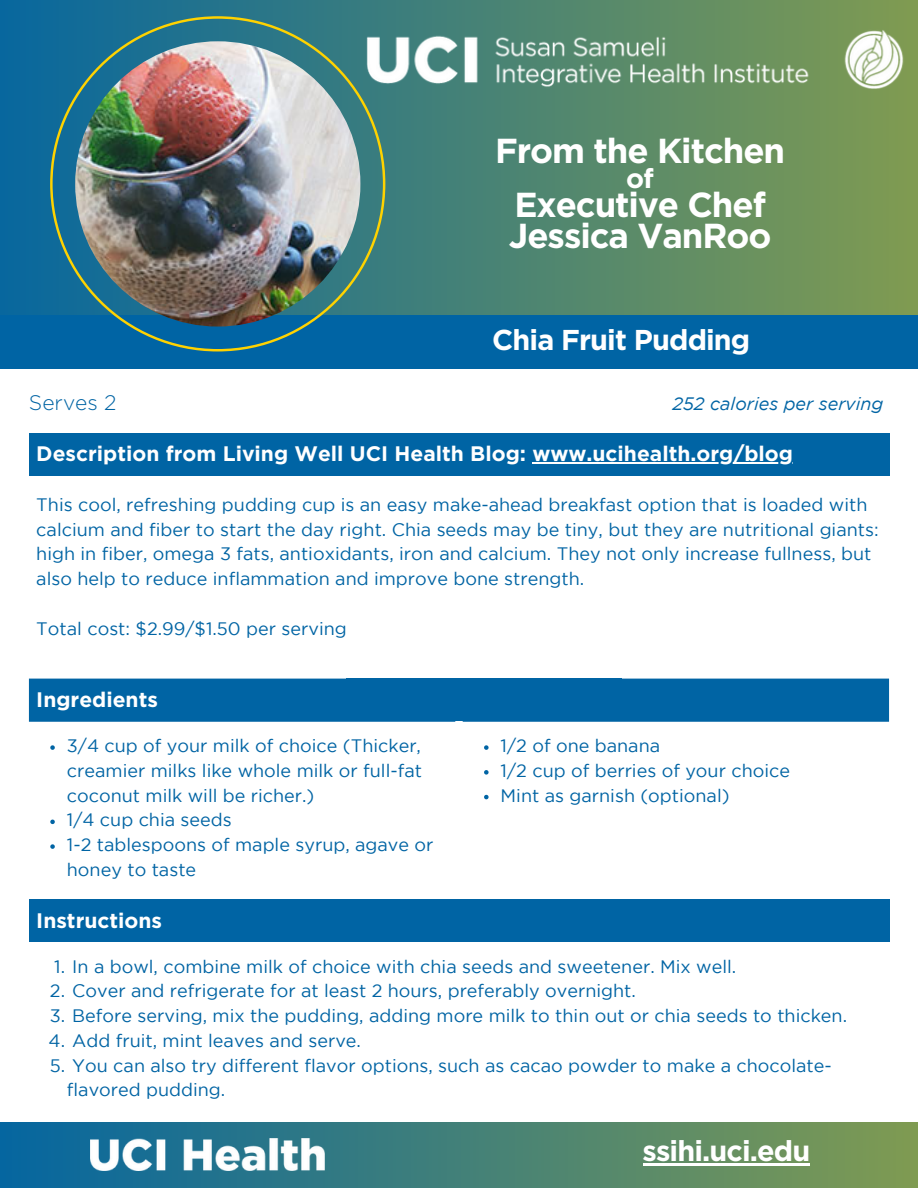
<style>
.page{position:relative;width:918px;height:1188px;background:#fff}
.page>*{position:absolute;margin:0;border:0;box-sizing:border-box;transform-origin:0 0}
.t1{font:700 34.65px "Gotham";letter-spacing:-.03em;color:#fff}
.t2{font:700 28.65px "Gotham";letter-spacing:-.03em;color:#fff}
.t3{font:700 27.15px "Gotham";color:#fff}
.t4{font:700 21px "Gotham";color:#fff}
.t5{font:300 21px "Gotham";color:#0064a4}
.t6{font:18px/24.8px "Gotham";color:#0064a4}
.t7{font:italic 18px "Gotham";color:#0064a4}
</style>
<div class="page">
<img style="left:0;top:1122px;width:918px;height:66px">
<img style="left:90px;top:1138px;width:234px;height:33px">
<img style="left:0;top:0;width:918px;height:315px">
<div style="left:0;top:315px;width:918px;height:54px;background:#0064a4"></div>
<svg style="left:50px;top:16px;width:335px;height:335px"></svg>
<img style="left:362px;top:25px;width:556px;height:66px">
<img style="left:75px;top:41px;width:285px;height:286px;border-radius:50%">
<div style="left:29px;top:433px;width:860px;height:42px;background:#0064a4"></div>
<hr style="left:532px;top:462px;width:261px;height:1px;background:#fff">
<div style="left:29px;top:679px;width:860px;height:43px;background:#0064a4"></div>
<svg style="left:50px;top:745px;width:5px;height:5px"></svg>
<svg style="left:50px;top:820px;width:5px;height:4px"></svg>
<svg style="left:50px;top:844px;width:5px;height:5px"></svg>
<svg style="left:484px;top:745px;width:5px;height:5px"></svg>
<svg style="left:484px;top:770px;width:5px;height:5px"></svg>
<svg style="left:484px;top:795px;width:5px;height:4px"></svg>
<div style="left:346px;top:679px;width:275px;height:42px;background:#0064a4"></div>
<div style="left:29px;top:900px;width:860px;height:42px;background:#0064a4"></div>
<hr style="left:643px;top:1164px;width:166px;height:2px;background:#fff">
<p class="t1" style="left:495px;top:131px;width:291px">From the Kitchen</p>
<p class="t3" style="left:626px;top:163px;width:29px">of</p>
<p class="t1" style="left:514px;top:185px;width:253px">Executive Chef</p>
<p class="t1" style="left:509px;top:215px;width:264px">Jessica VanRoo</p>
<p class="t2" style="left:492px;top:323px;width:260px">Chia Fruit Pudding</p>
<p class="t5" style="left:29px;top:392px;width:89px">Serves 2</p>
<p class="t7" style="left:672px;top:397px;width:213px">252 calories per serving</p>
<p class="t4" style="left:36px;top:441px;width:758px">Description from Living Well UCI Health Blog: www.ucihealth.org/blog</p>
<p class="t6" style="left:36px;top:493px;width:844px">This cool, refreshing pudding cup is an easy make-ahead breakfast option that is loaded with calcium and fiber to start the day right. Chia seeds may be tiny, but they are nutritional giants: high in fiber, omega 3 fats, antioxidants, iron and calcium. They not only increase fullness, but also help to reduce inflammation and improve bone strength.</p>
<p class="t6" style="left:36px;top:617px;width:312px">Total cost: $2.99/$1.50 per serving</p>
<p class="t4" style="left:36px;top:687px;width:123px">Ingredients</p>
<p class="t6" style="left:67px;top:735px;width:357px;text-align:justify">3/4 cup of your milk of choice (Thicker, creamier milks like whole milk or full-fat coconut milk will be richer.)</p>
<p class="t6" style="left:67px;top:809px;width:166px">1/4 cup chia seeds</p>
<p class="t6" style="left:67px;top:834px;width:368px">1-2 tablespoons of maple syrup, agave or honey to taste</p>
<p class="t6" style="left:501px;top:735px;width:161px">1/2 of one banana</p>
<p class="t6" style="left:501px;top:759px;width:291px">1/2 cup of berries of your choice</p>
<p class="t6" style="left:501px;top:784px;width:230px">Mint as garnish (optional)</p>
<p class="t4" style="left:36px;top:908px;width:127px">Instructions</p>
<p class="t6" style="left:54px;top:955px;width:684px">1. In a bowl, combine milk of choice with chia seeds and sweetener. Mix well.</p>
<p class="t6" style="left:50px;top:980px;width:588px">2. Cover and refrigerate for at least 2 hours, preferably overnight.</p>
<p class="t6" style="left:50px;top:1005px;width:799px">3. Before serving, mix the pudding, adding more milk to thin out or chia seeds to thicken.</p>
<p class="t6" style="left:49px;top:1029px;width:314px">4. Add fruit, mint leaves and serve.</p>
<p class="t6" style="left:67px;top:1054px;width:767px;text-indent:-17px">5. You can also try different flavor options, such as cacao powder to make a chocolate&shy;flavored pudding.</p>
<p class="t2" style="left:643px;top:1135px;width:169px">ssihi.uci.edu</p>
</div>
